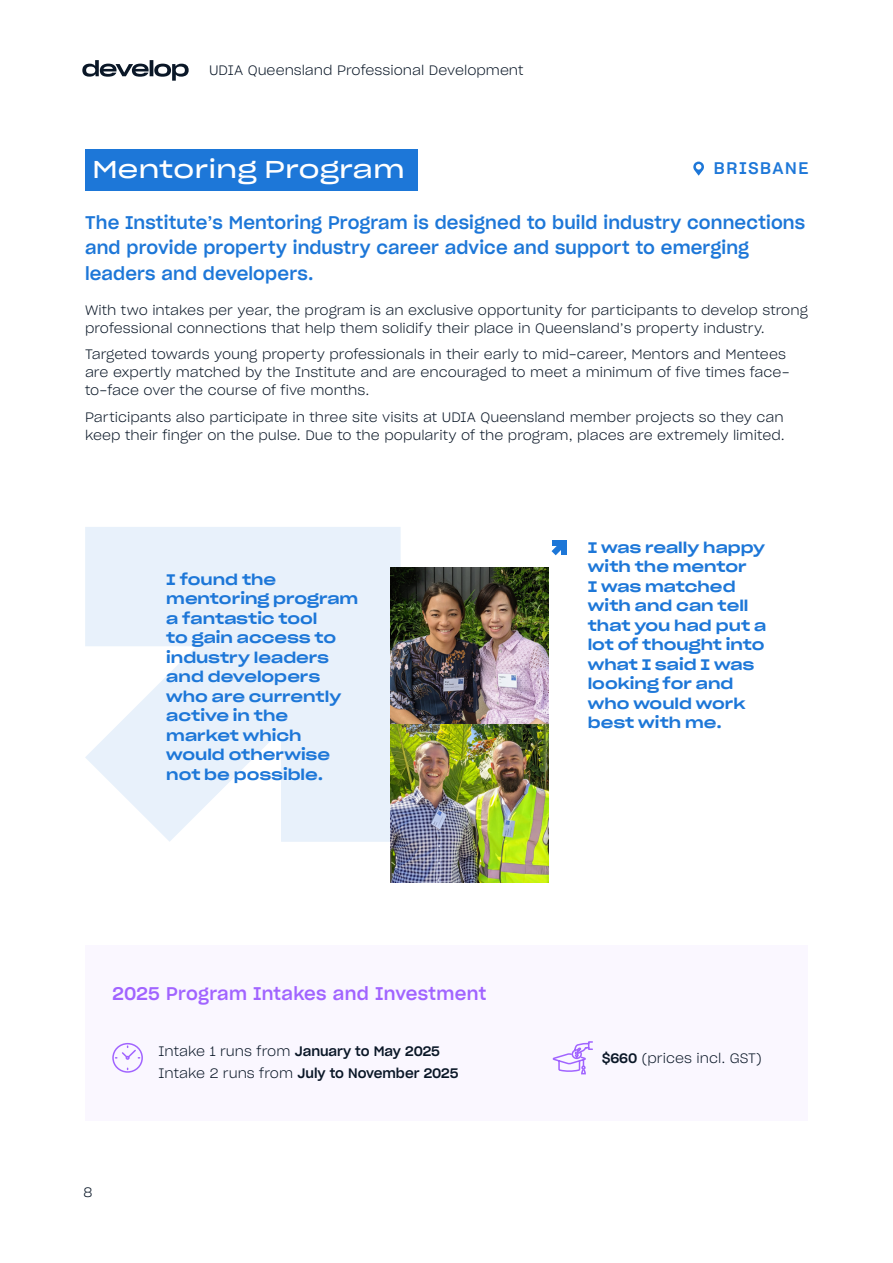
<style>
.page{position:relative;width:893px;height:1263px;background:#fff}
.page>*{position:absolute;margin:0;border:0;box-sizing:border-box;transform-origin:0 0}
.Heading_2{font:24px "Sharp Grotesk Book 25";letter-spacing:.02em;color:#fff}
.Feature_paragraph{font:18px/25.5px "Sharp Grotesk Medium 20";letter-spacing:.01em;color:#1d77d8}
.Heading_3{font:18px "Sharp Grotesk Medium 20";letter-spacing:.015em;color:#a164ff}
.t1{font:16.5px "Sharp Grotesk Medium 20";letter-spacing:.1em;color:#1d77d8}
.Quote_Blue{font:15px/19.5px "Sharp Grotesk Medium 25";color:#1d77d8}
.t2{font:13.5px/18px "Sharp Grotesk Light 20";color:#0a1727}
.t3{font:13.5px "Sharp Grotesk Medium 20";letter-spacing:-.005em;color:#0a1727}
.s1{font-family:"Sharp Grotesk Light 20"}
.s2{font-family:"Sharp Grotesk Medium 20"}
</style>
<div class="page">
<svg style="left:82px;top:60px;width:107px;height:21px"></svg>
<div style="left:85px;top:149px;width:333px;height:41px;background:#1d77d8"></div>
<div style="left:85px;top:945px;width:723px;height:175px;background:#faf7ff"></div>
<svg style="left:552px;top:1041px;width:41px;height:34px"></svg>
<svg style="left:112px;top:1043px;width:31px;height:30px"></svg>
<svg style="left:85px;top:527px;width:316px;height:315px;fill:#e8f1fb"></svg>
<div style="left:552px;top:540px;width:15px;height:6px;background:#1d77d8"></div>
<svg style="left:552px;top:546px;width:9px;height:9px"></svg>
<div style="left:561px;top:540px;width:6px;height:15px;background:#1d77d8"></div>
<img style="left:390px;top:568px;width:159px;height:156px">
<img style="left:390px;top:724px;width:159px;height:159px">
<svg style="left:693px;top:162px;width:11px;height:14px"></svg>
<p class="t2" style="left:209px;top:60px;width:316px">UDIA Queensland Professional Development</p>
<p class="Heading_2" style="left:93px;top:148px;width:313px">Mentoring Program</p>
<p class="t1" style="left:714px;top:155px;width:96px">BRISBANE</p>
<p class="Feature_paragraph" style="left:85px;top:208px;width:722px">The Institute’s Mentoring Program is designed to build industry connections and provide property industry career advice and support to emerging leaders and developers.</p>
<p class="t2" style="left:85px;top:300px;width:724px">With two intakes per year, the program is an exclusive opportunity for participants to develop strong professional connections that help them solidify their place in Queensland’s property industry.</p>
<p class="t2" style="left:85px;top:345px;width:706px">Targeted towards young property professionals in their early to mid-career, Mentors and Mentees are expertly matched by the Institute and are encouraged to meet a minimum of five times face&shy;to-face over the course of five months.</p>
<p class="t2" style="left:85px;top:407px;width:700px">Participants also participate in three site visits at UDIA Queensland member projects so they can keep their finger on the pulse. Due to the popularity of the program, places are extremely limited.</p>
<p class="Quote_Blue" style="left:166px;top:568px;width:194px">I found the mentoring program a fantastic tool<br>to gain access to industry leaders and developers who are currently active in the market which would otherwise not be possible.</p>
<p class="Heading_3" style="left:112px;top:978px;width:375px">2025 Program Intakes and Investment</p>
<p class="t3" style="left:159px;top:1040px;width:283px"><span class="s1">Intake 1 runs from</span> January to May 2025</p>
<p class="t3" style="left:159px;top:1062px;width:301px"><span class="s1">Intake 2 runs from</span> July to November 2025</p>
<p class="t2" style="left:84px;top:1183px;width:10px">8</p>
<p class="Quote_Blue" style="left:588px;top:536px;width:180px">I was really happy with the mentor<br>I was matched with and can tell that you had put a lot of thought into what I said I was looking for and who would work best with me.</p>
<p class="t2" style="left:602px;top:1049px;width:161px"><span class="s2">$660</span> (prices incl. GST)</p>
</div>
